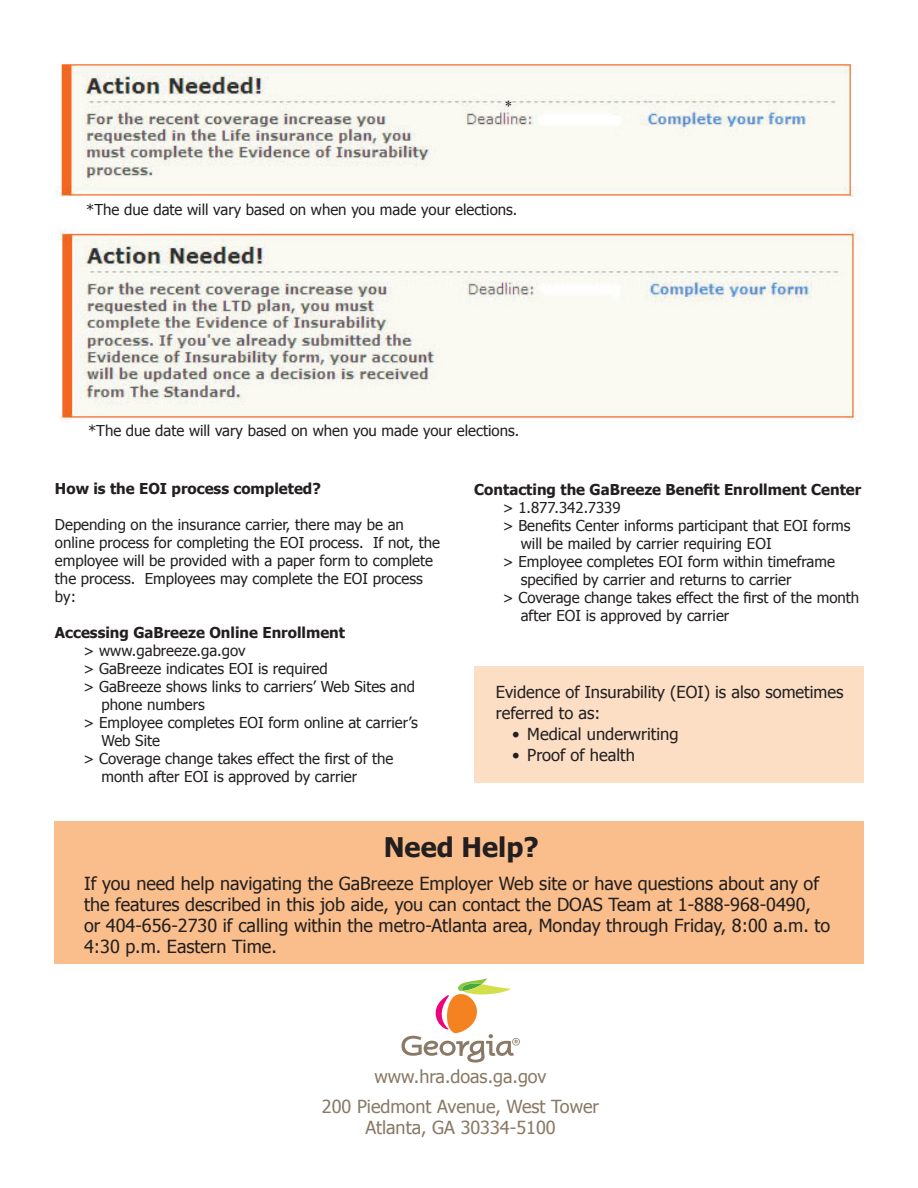
<style>
.page{position:relative;width:918px;height:1188px;background:#fff}
.page>*{position:absolute;margin:0;border:0;box-sizing:border-box;transform-origin:0 0}
.t1{font:700 27px "Tahoma";color:#231f20}
.t2{font:18px/21px "Tahoma";color:#231f20}
.t3{font:18px/30px "Tahoma";color:#897965;text-align:center}
.t4{font:16.5px/21px "Tahoma";color:#231f20}
.t5{font:15px/18px "Tahoma";color:#231f20}
.t6{font:700 15px "Tahoma";color:#231f20}
.t7{font:15px "Times New Roman";color:#231f20}
</style>
<div class="page">
<div style="left:474px;top:667px;width:390px;height:116px;background:#fcdec5"></div>
<div style="left:54px;top:821px;width:810px;height:143px;background:#f9be8b"></div>
<svg style="left:401px;top:978px;width:119px;height:85px"></svg>
<img style="left:55px;top:64px;width:799px;height:133px">
<img style="left:59px;top:229px;width:799px;height:192px">
<p class="t7" style="left:505px;top:96px;width:9px">*</p>
<p class="t5" style="left:86px;top:200px;width:433px">*The due date will vary based on when you made your elections.</p>
<p class="t5" style="left:88px;top:421px;width:433px">*The due date will vary based on when you made your elections.</p>
<p class="t6" style="left:55px;top:478px;width:267px">How is the EOI process completed?</p>
<p class="t5" style="left:55px;top:515px;width:387px">Depending on the insurance carrier, there may be an online process for completing the EOI process. If not, the employee will be provided with a paper form to complete the process. Employees may complete the EOI process by:</p>
<p class="t6" style="left:55px;top:622px;width:292px">Accessing GaBreeze Online Enrollment</p>
<p class="t5" style="left:83px;top:641px;width:164px">&gt; www.gabreeze.ga.gov</p>
<p class="t5" style="left:83px;top:659px;width:246px">&gt; GaBreeze indicates EOI is required</p>
<p class="t5" style="left:83px;top:677px;width:333px">&gt; GaBreeze shows links to carriers’ Web Sites and</p>
<p class="t5" style="left:101px;top:695px;width:105px">phone numbers</p>
<p class="t5" style="left:83px;top:713px;width:336px">&gt; Employee completes EOI form online at carrier’s</p>
<p class="t5" style="left:101px;top:731px;width:60px">Web Site</p>
<p class="t5" style="left:83px;top:749px;width:312px">&gt; Coverage change takes effect the first of the</p>
<p class="t5" style="left:101px;top:767px;width:257px">month after EOI is approved by carrier</p>
<p class="t6" style="left:474px;top:479px;width:389px">Contacting the GaBreeze Benefit Enrollment Center</p>
<p class="t5" style="left:503px;top:498px;width:119px">&gt; 1.877.342.7339</p>
<p class="t5" style="left:503px;top:516px;width:349px">&gt; Benefits Center informs participant that EOI forms</p>
<p class="t5" style="left:521px;top:534px;width:252px">will be mailed by carrier requiring EOI</p>
<p class="t5" style="left:503px;top:552px;width:334px">&gt; Employee completes EOI form within timeframe</p>
<p class="t5" style="left:521px;top:570px;width:272px">specified by carrier and returns to carrier</p>
<p class="t5" style="left:503px;top:588px;width:358px">&gt; Coverage change takes effect the first of the month</p>
<p class="t5" style="left:521px;top:606px;width:210px">after EOI is approved by carrier</p>
<p class="t4" style="left:496px;top:680px;width:349px">Evidence of Insurability (EOI) is also sometimes referred to as:</p>
<p class="t4" style="left:512px;top:722px;width:168px">• Medical underwriting</p>
<p class="t4" style="left:512px;top:743px;width:124px">• Proof of health</p>
<h1 class="t1" style="left:384px;top:828px;width:156px">Need Help?</h1>
<p class="t2" style="left:84px;top:872px;width:748px">If you need help navigating the GaBreeze Employer Web site or have questions about any of the features described in this job aide, you can contact the DOAS Team at 1-888-968-0490, or 404-656-2730 if calling within the metro-Atlanta area, Monday through Friday, 8:00 a.m. to 4:30 p.m. Eastern Time.</p>
<p class="t3" style="left:322px;top:1061px;width:279px">www.hra.doas.ga.gov<br>200 Piedmont Avenue, West Tower</p>
<p class="t3" style="left:365px;top:1112px;width:192px">Atlanta, GA 30334-5100</p>
</div>
